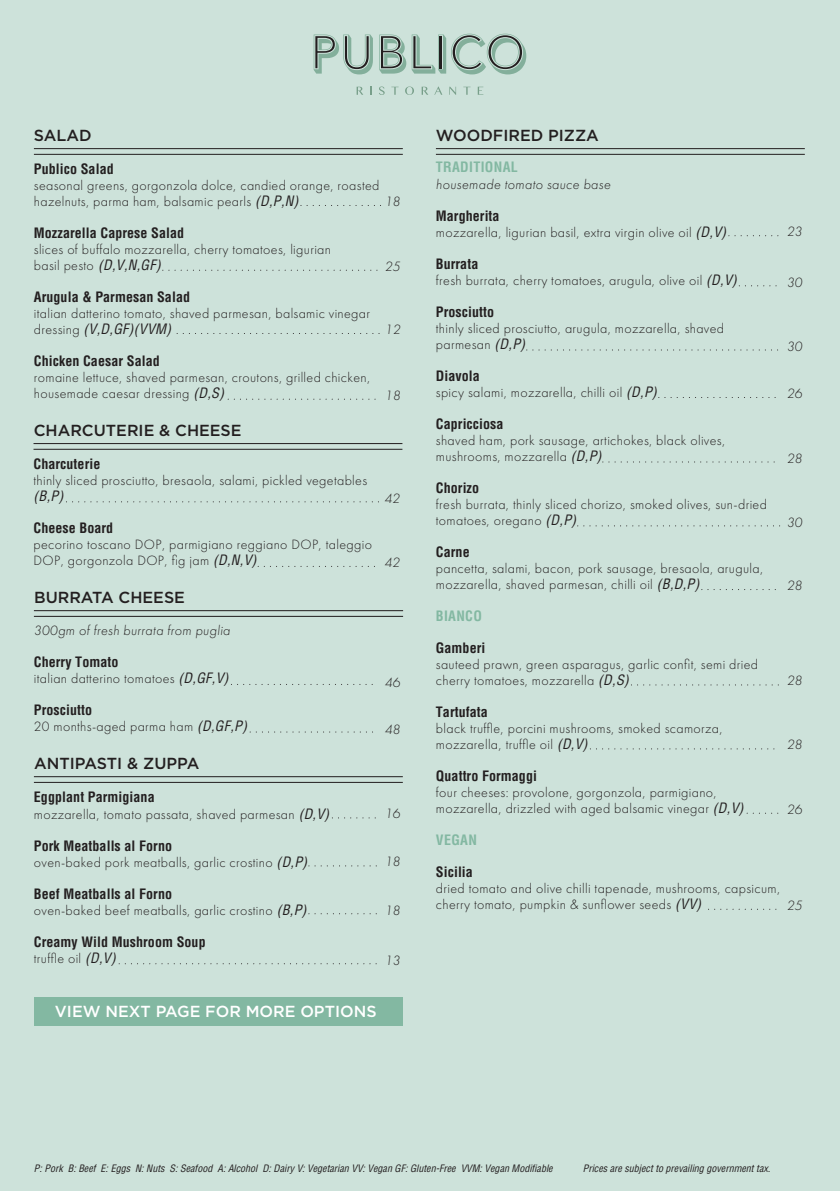
<style>
.page{position:relative;width:840px;height:1191px;background:#fff}
.page>*{position:absolute;margin:0;border:0;box-sizing:border-box;transform-origin:0 0}
.t1{font:500 16px "Gotham";color:#231f20}
.t2{font:500 16px "Gotham";color:#fff}
.t3{font:300 14px/16px "Futura New";letter-spacing:.025em;color:#231f20}
.t4{font:700 condensed 14px "Helvetica LT Std";letter-spacing:.005em;color:#231f20}
.t5{font:italic 300 14px "Futura New";letter-spacing:.025em;color:#231f20}
.t6{font:italic condensed 14px "Helvetica LT Std";color:#231f20}
.t7{font:700 condensed 14px "Helvetica LT Std";letter-spacing:.025em;color:#83b8a2}
.t8{font:italic condensed 10px "Helvetica LT Std";color:#231f20}
.s1{font-family:"Helvetica LT Std";font-weight:400;font-style:italic;font-stretch:condensed}
.s2{font-family:"Futura New";font-weight:300;font-style:normal;font-stretch:normal}
</style>
<div class="page">
<div style="left:0;top:0;width:839px;height:1191px;background:#cde2da"></div>
<div style="left:34px;top:997px;width:368px;height:28px;background:#83b8a2"></div>
<svg style="left:356px;top:87px;width:7px;height:8px"></svg>
<svg style="left:379px;top:86px;width:5px;height:9px"></svg>
<svg style="left:391px;top:87px;width:7px;height:8px"></svg>
<svg style="left:405px;top:86px;width:9px;height:9px"></svg>
<svg style="left:421px;top:87px;width:7px;height:8px"></svg>
<svg style="left:434px;top:86px;width:8px;height:9px"></svg>
<svg style="left:449px;top:87px;width:7px;height:8px"></svg>
<svg style="left:463px;top:87px;width:7px;height:8px"></svg>
<svg style="left:477px;top:87px;width:6px;height:8px"></svg>
<svg style="left:313px;top:34px;width:60px;height:40px"></svg>
<svg style="left:379px;top:34px;width:147px;height:40px"></svg>
<hr style="left:439px;top:36px;width:2px;height:32px;background:#231f20">
<hr style="left:435px;top:148px;width:369px;height:1px;background:#231f20">
<hr style="left:435px;top:154px;width:369px;height:1px;background:#231f20">
<svg style="left:728px;top:235px;width:51px;height:1px"></svg>
<svg style="left:738px;top:285px;width:39px;height:1px"></svg>
<svg style="left:526px;top:349px;width:252px;height:1px"></svg>
<svg style="left:658px;top:397px;width:118px;height:1px"></svg>
<svg style="left:602px;top:461px;width:173px;height:1px"></svg>
<svg style="left:577px;top:525px;width:197px;height:1px"></svg>
<svg style="left:701px;top:589px;width:75px;height:1px"></svg>
<svg style="left:631px;top:684px;width:148px;height:1px"></svg>
<svg style="left:590px;top:748px;width:185px;height:1px"></svg>
<svg style="left:708px;top:908px;width:69px;height:1px"></svg>
<hr style="left:34px;top:148px;width:368px;height:1px;background:#231f20">
<hr style="left:34px;top:154px;width:368px;height:1px;background:#231f20">
<svg style="left:301px;top:205px;width:80px;height:1px"></svg>
<svg style="left:163px;top:270px;width:215px;height:1px"></svg>
<hr style="left:34px;top:776px;width:368px;height:1px;background:#231f20">
<hr style="left:34px;top:782px;width:368px;height:1px;background:#231f20">
<svg style="left:332px;top:817px;width:44px;height:1px"></svg>
<svg style="left:309px;top:865px;width:68px;height:1px"></svg>
<svg style="left:309px;top:913px;width:68px;height:1px"></svg>
<svg style="left:119px;top:963px;width:258px;height:1px"></svg>
<svg style="left:177px;top:333px;width:202px;height:1px"></svg>
<svg style="left:228px;top:399px;width:148px;height:1px"></svg>
<hr style="left:34px;top:610px;width:369px;height:1px;background:#231f20">
<hr style="left:34px;top:616px;width:369px;height:1px;background:#231f20">
<svg style="left:231px;top:684px;width:142px;height:1px"></svg>
<svg style="left:250px;top:731px;width:123px;height:1px"></svg>
<hr style="left:33px;top:443px;width:369px;height:1px;background:#231f20">
<hr style="left:33px;top:449px;width:369px;height:1px;background:#231f20">
<svg style="left:66px;top:501px;width:313px;height:1px"></svg>
<svg style="left:258px;top:566px;width:117px;height:1px"></svg>
<p class="t1" style="left:34px;top:125px;width:59px">SALAD</p>
<p class="t4" style="left:34px;top:160px;width:81px">Publico Salad</p>
<p class="t3" style="left:34px;top:177px;width:347px">seasonal greens, gorgonzola dolce, candied orange, roasted hazelnuts, parma ham, balsamic pearls <span class="s1">(D,P,N)</span></p>
<p class="t4" style="left:34px;top:224px;width:152px">Mozzarella Caprese Salad</p>
<p class="t3" style="left:34px;top:241px;width:298px">slices of buffalo mozzarella, cherry tomatoes, ligurian basil pesto <span class="s1">(D,V,N,GF)</span></p>
<p class="t4" style="left:34px;top:288px;width:158px">Arugula &amp; Parmesan Salad</p>
<p class="t3" style="left:34px;top:305px;width:337px">italian datterino tomato, shaved parmesan, balsamic vinegar</p>
<p class="t6" style="left:34px;top:320px;width:139px"><span class="s2">dressing</span> (V,D,GF)(VVM)</p>
<p class="t4" style="left:34px;top:352px;width:127px">Chicken Caesar Salad</p>
<p class="t3" style="left:34px;top:369px;width:337px">romaine lettuce, shaved parmesan, croutons, grilled chicken, housemade caesar dressing <span class="s1">(D,S)</span></p>
<p class="t5" style="left:384px;top:193px;width:17px">18</p>
<p class="t5" style="left:384px;top:258px;width:17px">25</p>
<p class="t5" style="left:384px;top:321px;width:17px">12</p>
<p class="t5" style="left:384px;top:387px;width:17px">18</p>
<p class="t1" style="left:34px;top:420px;width:209px">CHARCUTERIE &amp; CHEESE</p>
<p class="t4" style="left:33px;top:455px;width:68px">Charcuterie</p>
<p class="t3" style="left:33px;top:472px;width:335px">thinly sliced prosciutto, bresaola, salami, pickled vegetables</p>
<p class="t6" style="left:33px;top:487px;width:31px">(B,P)</p>
<p class="t4" style="left:33px;top:519px;width:81px">Cheese Board</p>
<p class="t3" style="left:33px;top:536px;width:340px">pecorino toscano DOP, parmigiano reggiano DOP, taleggio<br>DOP, gorgonzola DOP, fig jam <span class="s1">(D,N,V)</span></p>
<p class="t1" style="left:34px;top:587px;width:152px">BURRATA CHEESE</p>
<p class="t5" style="left:34px;top:622px;width:198px">300gm of fresh burrata from puglia</p>
<p class="t4" style="left:34px;top:653px;width:86px">Cherry Tomato</p>
<p class="t3" style="left:34px;top:670px;width:196px">italian datterino tomatoes <span class="s1">(D,GF,V)</span></p>
<p class="t4" style="left:34px;top:701px;width:60px">Prosciutto</p>
<p class="t3" style="left:34px;top:718px;width:214px">20 months-aged parma ham <span class="s1">(D,GF,P)</span></p>
<p class="t1" style="left:34px;top:753px;width:167px">ANTIPASTI &amp; ZUPPA</p>
<p class="t4" style="left:34px;top:788px;width:122px">Eggplant Parmigiana</p>
<p class="t3" style="left:34px;top:806px;width:297px">mozzarella, tomato passata, shaved parmesan <span class="s1">(D,V)</span></p>
<p class="t4" style="left:34px;top:836px;width:140px">Pork Meatballs al Forno</p>
<p class="t3" style="left:34px;top:854px;width:275px">oven-baked pork meatballs, garlic crostino <span class="s1">(D,P)</span></p>
<p class="t4" style="left:34px;top:884px;width:140px">Beef Meatballs al Forno</p>
<p class="t3" style="left:34px;top:902px;width:274px">oven-baked beef meatballs, garlic crostino <span class="s1">(B,P)</span></p>
<p class="t4" style="left:34px;top:932px;width:173px">Creamy Wild Mushroom Soup</p>
<p class="t3" style="left:34px;top:950px;width:83px">truffle oil <span class="s1">(D,V)</span></p>
<p class="t5" style="left:384px;top:490px;width:17px">42</p>
<p class="t5" style="left:384px;top:554px;width:17px">42</p>
<p class="t5" style="left:384px;top:674px;width:17px">46</p>
<p class="t5" style="left:384px;top:721px;width:17px">48</p>
<p class="t5" style="left:384px;top:806px;width:17px">16</p>
<p class="t5" style="left:384px;top:853px;width:17px">18</p>
<p class="t5" style="left:384px;top:902px;width:17px">18</p>
<p class="t5" style="left:384px;top:952px;width:17px">13</p>
<p class="t2" style="left:55px;top:1001px;width:323px">VIEW NEXT PAGE FOR MORE OPTIONS</p>
<p class="t1" style="left:435px;top:125px;width:164px">WOODFIRED PIZZA</p>
<p class="t7" style="left:435px;top:159px;width:83px">TRADITIONAL</p>
<p class="t5" style="left:435px;top:176px;width:176px">housemade tomato sauce base</p>
<p class="t4" style="left:435px;top:207px;width:65px">Margherita</p>
<p class="t3" style="left:435px;top:224px;width:291px">mozzarella, ligurian basil, extra virgin olive oil <span class="s1">(D,V)</span></p>
<p class="t4" style="left:435px;top:255px;width:44px">Burrata</p>
<p class="t3" style="left:435px;top:272px;width:302px">fresh burrata, cherry tomatoes, arugula, olive oil <span class="s1">(D,V)</span></p>
<p class="t4" style="left:435px;top:303px;width:60px">Prosciutto</p>
<p class="t3" style="left:435px;top:320px;width:289px">thinly sliced prosciutto, arugula, mozzarella, shaved parmesan <span class="s1">(D,P)</span></p>
<p class="t4" style="left:435px;top:367px;width:45px">Diavola</p>
<p class="t3" style="left:435px;top:384px;width:222px">spicy salami, mozzarella, chilli oil <span class="s1">(D,P)</span></p>
<p class="t4" style="left:435px;top:415px;width:69px">Capricciosa</p>
<p class="t3" style="left:435px;top:432px;width:291px">shaved ham, pork sausage, artichokes, black olives, mushrooms, mozzarella <span class="s1">(D,P)</span></p>
<p class="t4" style="left:435px;top:479px;width:45px">Chorizo</p>
<p class="t3" style="left:435px;top:496px;width:332px">fresh burrata, thinly sliced chorizo, smoked olives, sun-dried tomatoes, oregano <span class="s1">(D,P)</span></p>
<p class="t4" style="left:435px;top:543px;width:35px">Carne</p>
<p class="t3" style="left:435px;top:560px;width:328px">pancetta, salami, bacon, pork sausage, bresaola, arugula, mozzarella, shaved parmesan, chilli oil <span class="s1">(B,D,P)</span></p>
<p class="t7" style="left:435px;top:607px;width:48px">BIANCO</p>
<p class="t4" style="left:435px;top:639px;width:51px">Gamberi</p>
<p class="t3" style="left:435px;top:656px;width:323px">sauteed prawn, green asparagus, garlic confit, semi dried cherry tomatoes, mozzarella <span class="s1">(D,S)</span></p>
<p class="t4" style="left:435px;top:703px;width:53px">Tartufata</p>
<p class="t3" style="left:435px;top:720px;width:288px">black truffle, porcini mushrooms, smoked scamorza, mozzarella, truffle oil <span class="s1">(D,V)</span></p>
<p class="t4" style="left:435px;top:767px;width:102px">Quattro Formaggi</p>
<p class="t3" style="left:435px;top:784px;width:309px">four cheeses: provolone, gorgonzola, parmigiano, mozzarella, drizzled with aged balsamic vinegar <span class="s1">(D,V)</span></p>
<p class="t7" style="left:435px;top:831px;width:43px">VEGAN</p>
<p class="t4" style="left:435px;top:863px;width:38px">Sicilia</p>
<p class="t3" style="left:435px;top:880px;width:345px">dried tomato and olive chilli tapenade, mushrooms, capsicum, cherry tomato, pumpkin &amp; sunflower seeds <span class="s1">(VV)</span></p>
<p class="t5" style="left:786px;top:224px;width:17px">23</p>
<p class="t5" style="left:786px;top:274px;width:17px">30</p>
<p class="t5" style="left:786px;top:338px;width:17px">30</p>
<p class="t5" style="left:786px;top:385px;width:17px">26</p>
<p class="t5" style="left:786px;top:450px;width:17px">28</p>
<p class="t5" style="left:786px;top:514px;width:17px">30</p>
<p class="t5" style="left:786px;top:577px;width:17px">28</p>
<p class="t5" style="left:786px;top:673px;width:17px">28</p>
<p class="t5" style="left:786px;top:737px;width:17px">28</p>
<p class="t5" style="left:786px;top:801px;width:17px">26</p>
<p class="t5" style="left:786px;top:897px;width:17px">25</p>
<p class="t8" style="left:34px;top:1162px;width:520px">P: Pork B: Beef E: Eggs N: Nuts S: Seafood A: Alcohol D: Dairy V: Vegetarian VV: Vegan GF: Gluten-Free VVM: Vegan Modifiable</p>
<p class="t8" style="left:582px;top:1162px;width:189px">Prices are subject to prevailing government tax.</p>
</div>
